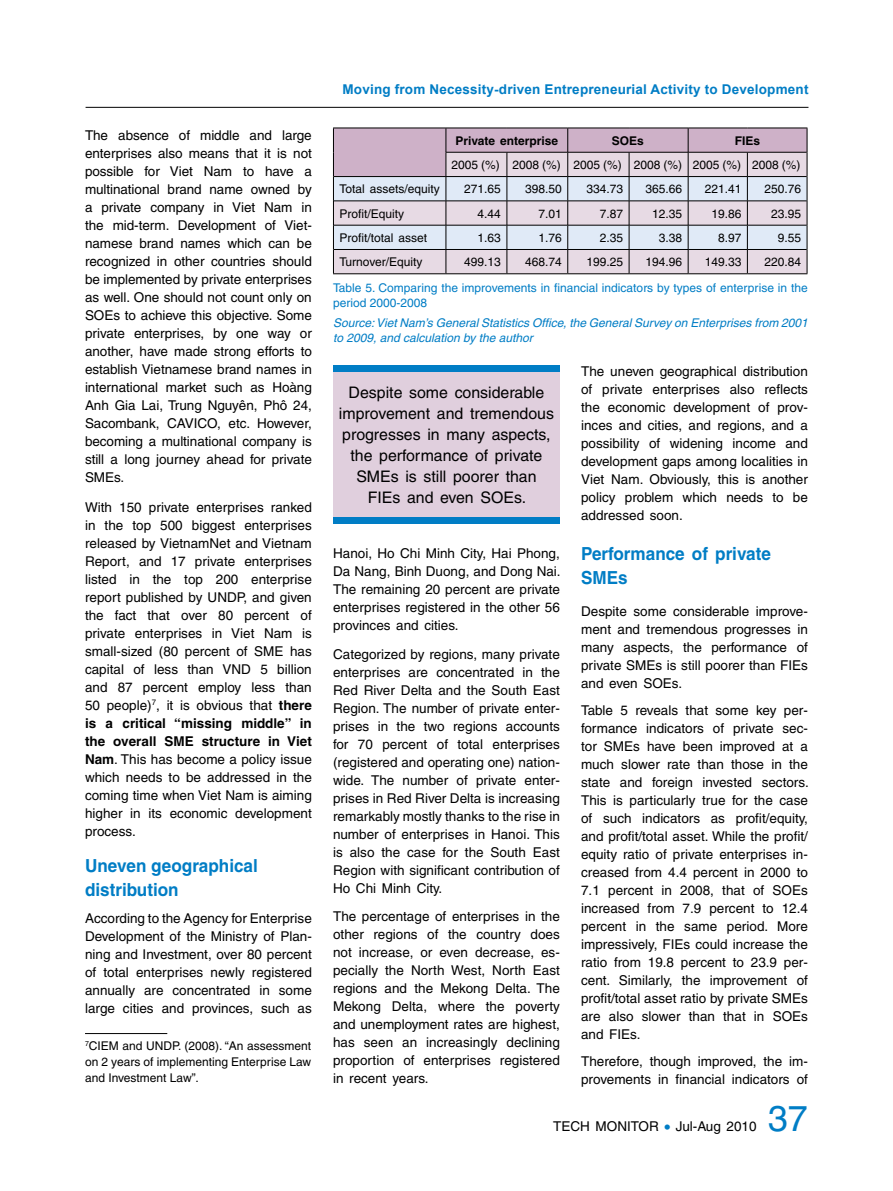
<style>
.page{position:relative;width:893px;height:1191px;background:#fff}
.page>*{position:absolute;margin:0;border:0;box-sizing:border-box;transform-origin:0 0}
.t1{font:36px "Helvetica";color:#007dc5}
.t2{font:700 18px/24px "Helvetica";color:#007dc5;scale:.95 1}
.t3{font:15.9px/21px "Helvetica";color:#000;text-align:center}
.t4{font:13.5px/18px "Helvetica";color:#000;text-align:justify}
.t5{font:700 13.5px "Arial";letter-spacing:.015em;color:#007dc5}
.t6{font:12px/15.9px "Helvetica";color:#000;text-align:justify}
.t7{font:italic 12px/15px "Helvetica";color:#007dc5}
.t8{font:12px/15px "Helvetica";color:#007dc5}
.t9{font:700 12px "Helvetica";color:#000}
.s1{font-weight:700}
.s2{font-size:16.5px;color:#007dc5}
</style>
<div class="page">
<hr style="left:85px;top:1033px;width:82px;height:1px;background:#000">
<hr style="left:333px;top:273px;width:113px;height:1px;background:#000">
<hr style="left:446px;top:273px;width:61px;height:1px;background:#000">
<hr style="left:507px;top:273px;width:61px;height:1px;background:#000">
<hr style="left:568px;top:273px;width:61px;height:1px;background:#000">
<hr style="left:629px;top:273px;width:59px;height:1px;background:#000">
<hr style="left:688px;top:273px;width:59px;height:1px;background:#000">
<hr style="left:747px;top:273px;width:60px;height:1px;background:#000">
<svg style="left:333px;top:128px;width:475px;height:145px;background:#d4cbd8"></svg>
<hr style="left:86px;top:107px;width:722px;height:1px;background:#000">
<div style="left:333px;top:370px;width:227px;height:151px;background:#e0cfdd"></div>
<div style="left:333px;top:365px;width:227px;height:6px;background:#007dc5"></div>
<div style="left:333px;top:518px;width:227px;height:6px;background:#007dc5"></div>
<p class="t4" style="left:85px;top:126px;width:228px">The absence of middle and large enterprises also means that it is not possible for Viet Nam to have a multinational brand name owned by a private company in Viet Nam in the mid-term. Development of Viet&shy;namese brand names which can be recognized in other countries should be implemented by private enterprises as well. One should not count only on SOEs to achieve this objective. Some private enterprises, by one way or another, have made strong efforts to establish Vietnamese brand names in international market such as Hoàng Anh Gia Lai, Trung Nguyên, Phô 24, Sacombank, CAVICO, etc. However, becoming a multinational company is still a long journey ahead for private SMEs.</p>
<p class="t4" style="left:85px;top:498px;width:228px">With 150 private enterprises ranked in the top 500 biggest enterprises released by VietnamNet and Vietnam Report, and 17 private enterprises listed in the top 200 enterprise report published by UNDP, and given the fact that over 80 percent of private enterprises in Viet Nam is small-sized (80 percent of SME has capital of less than VND 5 billion and 87 percent employ less than 50 people)<sup>7</sup>, it is obvious that <span class="s1">there is a critical “missing middle” in the overall SME structure in Viet Nam</span>. This has become a policy issue which needs to be addressed in the coming time when Viet Nam is aiming higher in its economic development process.</p>
<h2 class="t2" style="left:85px;top:853px;width:183px">Uneven geographical distribution</h2>
<p class="t4" style="left:85px;top:909px;width:228px">According to the Agency for Enterprise Development of the Ministry of Plan&shy;ning and I nvestment, over 80 percent of total enterprises newly registered annually are concentrated in some large cities and provinces, such as</p>
<p class="t6" style="left:85px;top:1038px;width:228px"><sup>7</sup>CIE M and UNDP. (2008). “An assessment on 2 years of implementing Enterprise Law and Investment Law”.</p>
<p class="t5" style="left:342px;top:81px;width:468px">Moving from Necessity-driven Entrepreneurial Activity to Development</p>
<p class="t9" style="left:455px;top:133px;width:104px">Private enterprise</p>
<p class="t9" style="left:612px;top:133px;width:34px">SOEs</p>
<p class="t9" style="left:735px;top:133px;width:27px">FIEs</p>
<p class="t6" style="left:451px;top:157px;width:351px">2005 (%) 2008 (%) 2005 (%) 2008 (%) 2005 (%) 2008 (%)</p>
<p class="t6" style="left:339px;top:181px;width:102px">Total assets/equity</p>
<p class="t6" style="left:464px;top:181px;width:38px">271.65</p>
<p class="t6" style="left:525px;top:181px;width:38px">398.50</p>
<p class="t6" style="left:586px;top:181px;width:38px">334.73</p>
<p class="t6" style="left:645px;top:181px;width:38px">365.66</p>
<p class="t6" style="left:705px;top:181px;width:38px">221.41</p>
<p class="t6" style="left:764px;top:181px;width:38px">250.76</p>
<p class="t6" style="left:339px;top:205px;width:66px">Profit/Equity</p>
<p class="t6" style="left:478px;top:205px;width:25px">4.44</p>
<p class="t6" style="left:538px;top:205px;width:25px">7.01</p>
<p class="t6" style="left:600px;top:205px;width:25px">7.87</p>
<p class="t6" style="left:652px;top:205px;width:32px">12.35</p>
<p class="t6" style="left:711px;top:205px;width:32px">19.86</p>
<p class="t6" style="left:771px;top:205px;width:32px">23.95</p>
<p class="t6" style="left:339px;top:230px;width:89px">Profit/total asset</p>
<p class="t6" style="left:478px;top:230px;width:25px">1.63</p>
<p class="t6" style="left:538px;top:230px;width:25px">1.76</p>
<p class="t6" style="left:600px;top:230px;width:25px">2.35</p>
<p class="t6" style="left:659px;top:230px;width:25px">3.38</p>
<p class="t6" style="left:718px;top:230px;width:25px">8.97</p>
<p class="t6" style="left:778px;top:230px;width:25px">9.55</p>
<p class="t6" style="left:339px;top:254px;width:85px">Turnover/Equity</p>
<p class="t6" style="left:464px;top:254px;width:38px">499.13</p>
<p class="t6" style="left:525px;top:254px;width:38px">468.74</p>
<p class="t6" style="left:586px;top:254px;width:38px">199.25</p>
<p class="t6" style="left:645px;top:254px;width:38px">194.96</p>
<p class="t6" style="left:705px;top:254px;width:38px">149.33</p>
<p class="t6" style="left:764px;top:254px;width:38px">220.84</p>
<p class="t8" style="left:333px;top:280px;width:476px">Table 5. Comparing the improvements in financial indicators by types of enterprise in the period 2000-2008</p>
<p class="t7" style="left:333px;top:315px;width:476px">Source: Viet Nam’s General Statistics Office, the General Survey on Enterprises from 2001 to 2009, and calculation by the author</p>
<p class="t3" style="left:339px;top:381px;width:216px">Despite some considerable improvement and tremendous progresses in many aspects, the performance of private<br>SMEs is still poorer than<br>FIEs and even SOEs.</p>
<p class="t4" style="left:333px;top:544px;width:229px">Hanoi, Ho Chi Minh City, Hai Phong, Da Nang, Binh Duong, and Dong Nai.<br>The remaining 20 percent are private enterprises registered in the other 56 provinces and cities.</p>
<p class="t4" style="left:333px;top:645px;width:228px">Categorized by regions, many private enterprises are concentrated in the Red River Delta and the South East Region. The number of private enter&shy;prises in the two regions accounts for 70 percent of total enterprises (registered and operating one) nation&shy;wide. The number of private enter&shy;prises in Red River Delta is increasing remarkably mostly thanks to the rise in number of enterprises in Hanoi. This is also the case for the South East Region with significant contribution of Ho Chi Minh City.</p>
<p class="t4" style="left:333px;top:907px;width:228px">The percentage of enterprises in the other regions of the country does not increase, or even decrease, es&shy;pecially the North West, North East regions and the Mekong Delta. The Mekong Delta, where the poverty and unemployment rates are highest, has seen an increasingly declining proportion of enterprises registered in recent years.</p>
<p class="t4" style="left:581px;top:362px;width:228px">The uneven geographical distribution of private enterprises also reflects the economic development of prov&shy;inces and cities, and regions, and a possibility of widening income and development gaps among localities in Viet Nam. Obviously, this is another policy problem which needs to be addressed soon.</p>
<h2 class="t2" style="left:581px;top:541px;width:201px">Performance of private<br>SMEs</h2>
<p class="t4" style="left:581px;top:602px;width:228px">Despite some considerable improve&shy;ment and tremendous progresses in many aspects, the performance of private SMEs is still poorer than FIEs and even SOEs.</p>
<p class="t4" style="left:581px;top:701px;width:229px">Table 5 reveals that some key per&shy;formance indicators of private sec&shy;tor SMEs have been improved at a much slower rate than those in the state and foreign invested sectors.<br>This is particularly true for the case of such indicators as profit/equity, and profit/total asset. While the profit/ equity ratio of private enterprises in&shy;creased from 4.4 percent in 2000 to 7.1 percent in 2008, that of SOEs increased from 7.9 percent to 12.4 percent in the same period. More impressively, FIEs could increase the ratio from 19.8 percent to 23.9 per&shy;cent. Similarly, the improvement of profit/total asset ratio by private SMEs are also slower than that in SOEs and FIEs.</p>
<p class="t4" style="left:581px;top:1052px;width:228px">Therefore, though improved, the im&shy;provements in financial indicators of</p>
<p class="t4" style="left:553px;top:1117px;width:205px">Tech Monitor <span class="s2">•</span> Jul-Aug 2010</p>
<h1 class="t1" style="left:768px;top:1097px;width:42px">37</h1>
</div>
